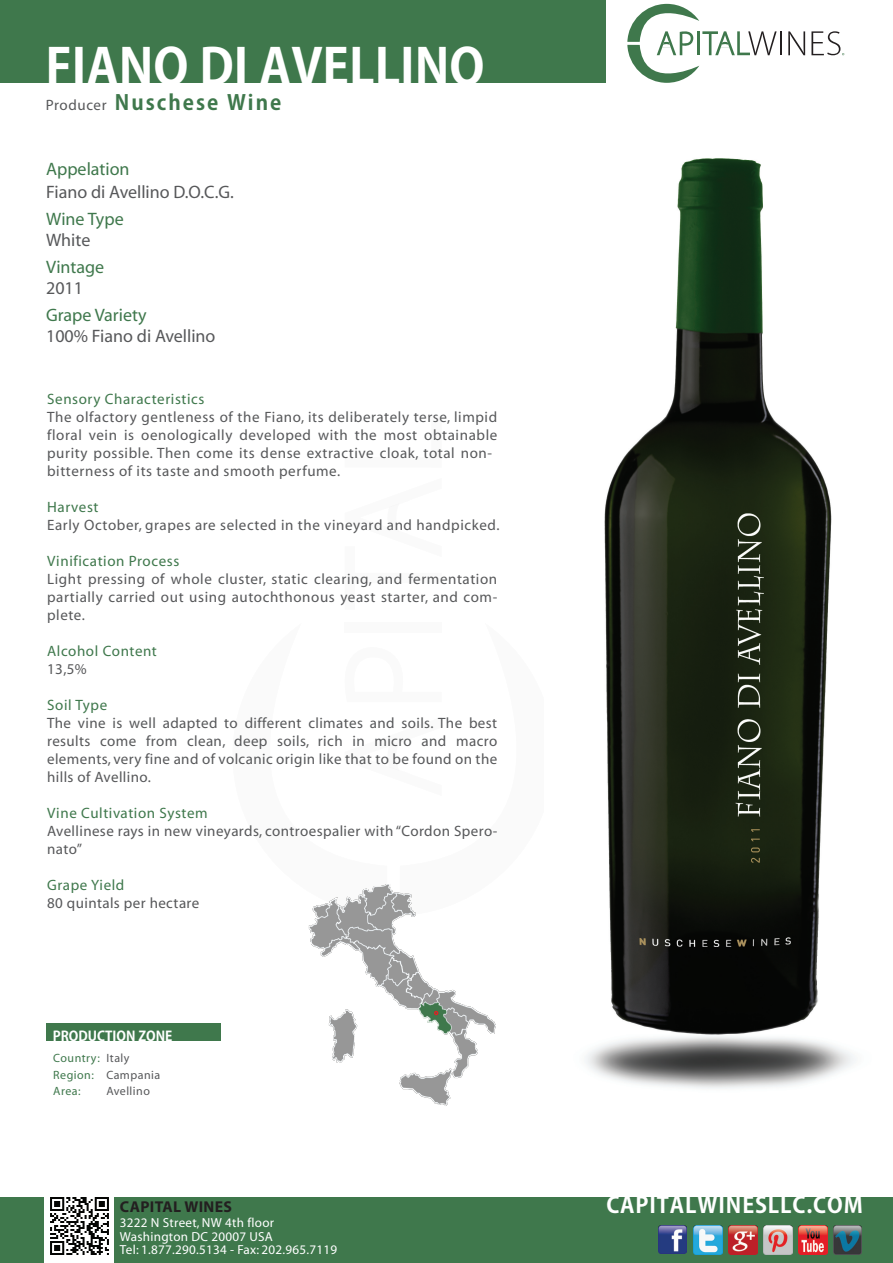
<style>
.page{position:relative;width:893px;height:1263px;background:#fff}
.page>*{position:absolute;margin:0;border:0;box-sizing:border-box;transform-origin:0 0}
.t1{font:700 49.5px "Adobe Gothic Std";color:#fff}
.t2{font:700 22.2px "Adobe Gothic Std";letter-spacing:.04em;color:#fff}
.t3{font:700 20.7px "Adobe Gothic Std";letter-spacing:.1em;color:#3f784c}
.t4{font:18px "Myriad";color:#57585a}
.t5{font:18px "Myriad";color:#3f784c}
.t6{font:700 15.75px "Myriad";letter-spacing:.02em;color:#231f20}
.t7{font:15px/18px "Myriad";letter-spacing:.04em;color:#57585a}
.t8{font:15px "Myriad";letter-spacing:.04em;color:#3f784c}
.t9{font:700 13.5px "Adobe Gothic Std";color:#fff}
.t10{font:13.05px/13.5px "Myriad";letter-spacing:.02em;color:#fff}
.t11{font:12px/16.5px "Myriad";letter-spacing:.04em;color:#57585a}
.t12{font:12px/16.5px "Myriad";letter-spacing:.04em;color:#3f784c}
.s1{font-family:"Myriad";font-weight:400;font-size:15px;color:#57585a}
</style>
<div class="page">
<div style="left:344px;top:622px;width:98px;height:11px;background:#fafafa"></div>
<hr style="left:780px;top:31px;width:2px;height:24px;background:#231f20">
<svg style="left:788px;top:31px;width:17px;height:24px"></svg>
<svg style="left:811px;top:31px;width:33px;height:24px"></svg>
<div style="left:0;top:0;width:606px;height:83px;background:#3f784c"></div>
<svg style="left:627px;top:3px;width:150px;height:80px"></svg>
<div style="left:114px;top:1197px;width:779px;height:66px;background:#3f784c"></div>
<div style="left:0;top:1197px;width:44px;height:66px;background:#3f784c"></div>
<img style="left:50px;top:1197px;width:59px;height:58px">
<img style="left:658px;top:1225px;width:29px;height:28px">
<img style="left:693px;top:1225px;width:29px;height:29px">
<img style="left:729px;top:1225px;width:28px;height:29px">
<img style="left:763px;top:1225px;width:29px;height:29px">
<img style="left:798px;top:1225px;width:29px;height:29px">
<img style="left:833px;top:1225px;width:29px;height:29px">
<img style="left:585px;top:158px;width:271px;height:931px">
<div style="left:47px;top:1023px;width:174px;height:18px;background:#3f784c"></div>
<img style="left:308px;top:884px;width:187px;height:222px">
<h1 class="t1" style="left:46px;top:37px;width:441px">FIANO DI AVELLINO</h1>
<h3 class="t3" style="left:46px;top:90px;width:237px"><span class="s1">Producer</span> Nuschese Wine</h3>
<p class="t5" style="left:46px;top:160px;width:85px">Appelation</p>
<p class="t4" style="left:46px;top:183px;width:189px">Fiano di Avellino D.O.C.G.</p>
<p class="t5" style="left:46px;top:210px;width:79px">Wine Type</p>
<p class="t4" style="left:46px;top:231px;width:46px">White</p>
<p class="t5" style="left:46px;top:258px;width:60px">Vintage</p>
<p class="t4" style="left:46px;top:279px;width:38px">2011</p>
<p class="t5" style="left:46px;top:306px;width:102px">Grape Variety</p>
<p class="t4" style="left:46px;top:327px;width:171px">100% Fiano di Avellino</p>
<p class="t8" style="left:47px;top:391px;width:159px">Sensory Characteristics</p>
<p class="t7" style="left:47px;top:408px;width:452px">The olfactory gentleness of the Fiano, its deliberately terse, limpid floral vein is oenologically developed with the most obtainable purity possible. Then come its dense extractive cloak, total non&shy;bitterness of its taste and smooth perfume.</p>
<p class="t8" style="left:47px;top:499px;width:53px">Harvest</p>
<p class="t7" style="left:47px;top:516px;width:454px">Early October, grapes are selected in the vineyard and handpicked.</p>
<p class="t8" style="left:47px;top:553px;width:134px">Vinification Process</p>
<p class="t7" style="left:47px;top:570px;width:452px;text-align:justify">Light pressing of whole cluster, static clearing, and fermentation partially carried out using autochthonous yeast starter, and com&shy;plete.</p>
<p class="t8" style="left:47px;top:643px;width:111px">Alcohol Content</p>
<p class="t7" style="left:47px;top:660px;width:41px">13,5%</p>
<p class="t8" style="left:47px;top:697px;width:62px">Soil Type</p>
<p class="t7" style="left:47px;top:714px;width:452px;text-align:justify">The vine is well adapted to different climates and soils. The best results come from clean, deep soils, rich in micro and macro elements, very fine and of volcanic origin like that to be found on the hills of Avellino.</p>
<p class="t8" style="left:47px;top:805px;width:162px">Vine Cultivation System</p>
<p class="t7" style="left:47px;top:822px;width:452px">Avellinese rays in new vineyards, controespalier with “Cordon Spero&shy;nato”</p>
<p class="t8" style="left:47px;top:877px;width:79px">Grape Yield</p>
<p class="t7" style="left:47px;top:894px;width:154px">80 quintals per hectare</p>
<p class="t9" style="left:53px;top:1027px;width:121px">PRODUCTION ZONE</p>
<p class="t12" style="left:53px;top:1050px;width:48px">Country:<br>Region:<br>Area:</p>
<p class="t11" style="left:106px;top:1050px;width:55px">Italy<br>Campania<br>Avellino</p>
<p class="t6" style="left:120px;top:1198px;width:113px">CAPITAL WINES</p>
<h2 class="t2" style="left:606px;top:1191px;width:258px">CAPITALWINESLLC.COM</h2>
<p class="t10" style="left:120px;top:1216px;width:219px">3222 N Street, NW 4th floor<br>Washington DC 20007 USA<br>Tel: 1.877.290.5134 - Fax: 202.965.7119</p>
</div>
